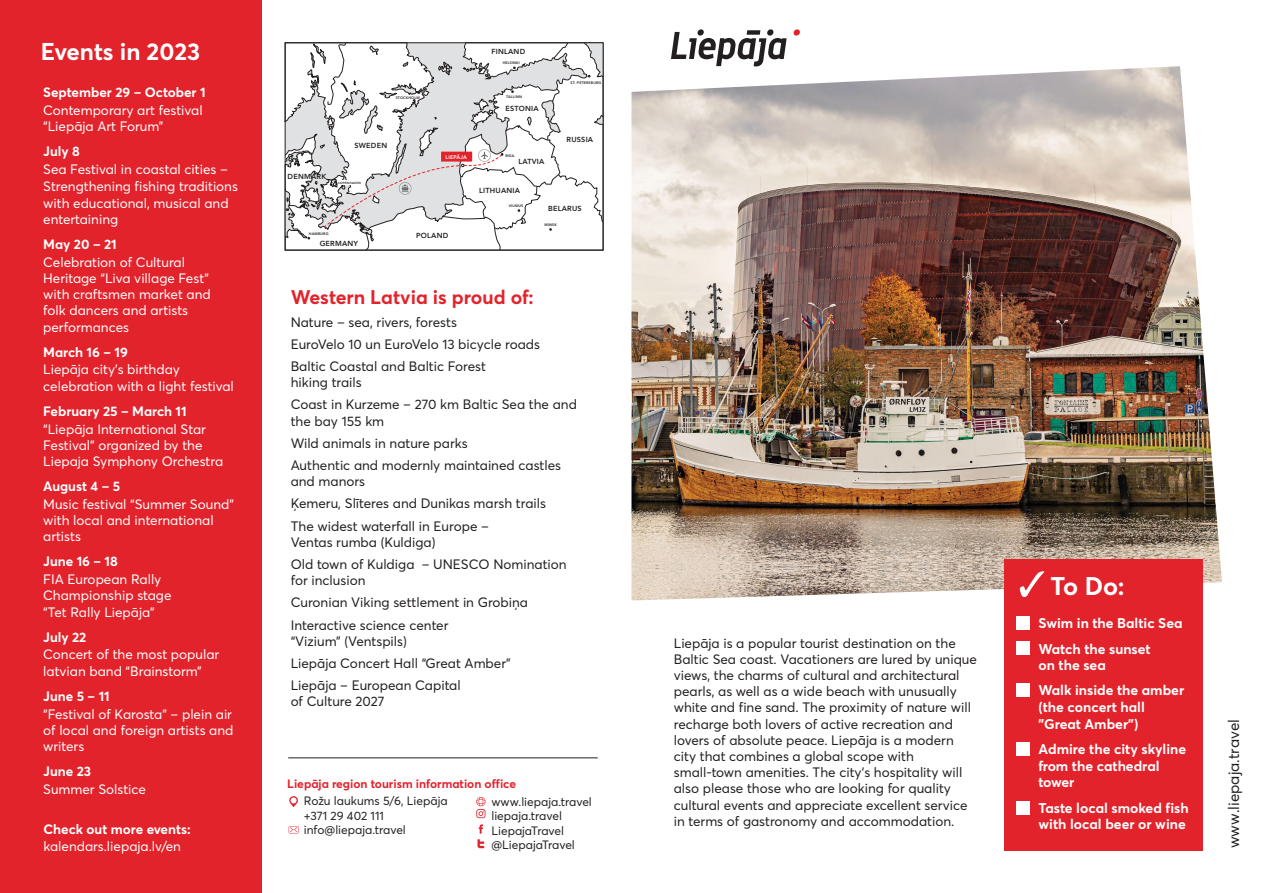
<style>
.page{position:relative;width:1263px;height:893px;background:#fff}
.page>*{position:absolute;margin:0;border:0;box-sizing:border-box;transform-origin:0 0}
.t1{font:700 25.35px "Averta CY";color:#fff}
.t2{font:700 24px "Averta CY";color:#fff}
.t3{font:700 19.5px "Averta CY";color:#e3232c}
.t4{font:15.15px "Averta CY";color:#231f20}
.t5{font:700 13.95px/16.8px "Averta CY";color:#fff}
.t6{font:13.5px/22.2px "Averta CY";color:#231f20}
.t7{font:13.5px/16.2px "Averta CY";color:#fff}
.t8{font:700 13.5px "Averta CY";color:#fff}
.t9{font:12px/14.4px "Averta CY";color:#231f20}
.t10{font:700 12px "Averta CY";color:#e3232c}
.t11{font:800 7.35px "Avenir";letter-spacing:.03em;color:#231f20}
.t12{font:800 5.25px "Avenir";letter-spacing:.03em;color:#fff}
.t13{font:800 3.6px "Avenir";letter-spacing:.03em;color:#231f20}
.t14{font:800 3px "Avenir";letter-spacing:.03em;color:#231f20}
</style>
<div class="page">
<div style="left:0;top:0;width:261px;height:893px;background:#e3232c"></div>
<img style="left:631px;top:66px;width:591px;height:534px">
<svg style="left:793px;top:29px;width:7px;height:7px"></svg>
<svg style="left:671px;top:29px;width:116px;height:37px"></svg>
<div style="left:1004px;top:559px;width:198px;height:291px;background:#e3232c"></div>
<div style="left:1016px;top:616px;width:13px;height:14px;background:#fff"></div>
<div style="left:1016px;top:641px;width:13px;height:14px;background:#fff"></div>
<div style="left:1016px;top:683px;width:13px;height:14px;background:#fff"></div>
<div style="left:1016px;top:742px;width:13px;height:14px;background:#fff"></div>
<div style="left:1016px;top:802px;width:13px;height:13px;background:#fff"></div>
<svg style="left:1020px;top:571px;width:24px;height:26px"></svg>
<svg style="left:289px;top:796px;width:9px;height:11px"></svg>
<svg style="left:289px;top:826px;width:10px;height:7px"></svg>
<svg style="left:477px;top:824px;width:7px;height:24px"></svg>
<svg style="left:476px;top:797px;width:9px;height:21px"></svg>
<hr style="left:288px;top:758px;width:310px;height:1px;background:#231f20">
<svg style="left:285px;top:42px;width:319px;height:208px"></svg>
<h2 class="t2" style="left:41px;top:35px;width:161px">Events in 2023</h2>
<p class="t8" style="left:43px;top:83px;width:164px">September 29 – October 1</p>
<p class="t7" style="left:43px;top:101px;width:161px">Contemporary art festival “Liepāja Art Forum”</p>
<p class="t8" style="left:43px;top:142px;width:38px">July 8</p>
<p class="t7" style="left:43px;top:160px;width:196px;line-height:17.7px">Sea Festival in coastal cities –<br>Strengthening fishing traditions</p>
<p class="t7" style="left:43px;top:194px;width:187px">with educational, musical and entertaining</p>
<p class="t8" style="left:43px;top:235px;width:75px">May 20 – 21</p>
<p class="t7" style="left:43px;top:253px;width:169px">Celebration of Cultural<br>Heritage “Liva village Fest” with craftsmen market and folk dancers and artists performances</p>
<p class="t8" style="left:43px;top:342px;width:86px">March 16 – 19</p>
<p class="t7" style="left:43px;top:361px;width:192px">Liepāja city's birthday celebration with a light festival</p>
<p class="t8" style="left:43px;top:402px;width:145px">February 25 – March 11</p>
<p class="t7" style="left:43px;top:420px;width:181px">“Liepāja International Star<br>Festival” organized by the<br>Liepaja Symphony Orchestra</p>
<p class="t8" style="left:43px;top:477px;width:78px">August 4 – 5</p>
<p class="t7" style="left:43px;top:495px;width:192px">Music festival “Summer Sound” with local and international artists</p>
<p class="t8" style="left:43px;top:552px;width:76px">June 16 – 18</p>
<p class="t7" style="left:43px;top:571px;width:130px">FIA European Rally<br>Championship stage “Tet Rally Liepāja”</p>
<p class="t8" style="left:43px;top:627px;width:45px">July 22</p>
<p class="t7" style="left:43px;top:646px;width:178px">Concert of the most popular latvian band “Brainstorm”</p>
<p class="t8" style="left:43px;top:687px;width:68px">June 5 – 11</p>
<p class="t7" style="left:43px;top:705px;width:192px;text-align:justify">“Festival of Karosta” – plein air of local and foreign artists and writers</p>
<p class="t8" style="left:43px;top:762px;width:49px">June 23</p>
<p class="t7" style="left:43px;top:780px;width:104px">Summer Solstice</p>
<p class="t8" style="left:43px;top:820px;width:149px">Check out more events:</p>
<p class="t7" style="left:43px;top:837px;width:139px">kalendars.liepaja.lv/en</p>
<p class="t11" style="left:491px;top:46px;width:35px">FINLAND</p>
<p class="t13" style="left:396px;top:95px;width:26px">STOCKHOLM</p>
<p class="t13" style="left:503px;top:60px;width:19px">HELSINKI</p>
<p class="t13" style="left:506px;top:94px;width:17px">TALLINN</p>
<p class="t11" style="left:505px;top:103px;width:35px">ESTONIA</p>
<p class="t13" style="left:571px;top:80px;width:32px">ST. PETERSBURG</p>
<p class="t11" style="left:288px;top:171px;width:40px">DENMARK</p>
<p class="t11" style="left:354px;top:139px;width:34px">SWEDEN</p>
<p class="t14" style="left:338px;top:181px;width:24px">COPENHAGEN</p>
<p class="t13" style="left:309px;top:231px;width:21px">HAMBURG</p>
<p class="t11" style="left:320px;top:237px;width:40px">GERMANY</p>
<p class="t12" style="left:446px;top:153px;width:23px">LIEPĀJA</p>
<p class="t13" style="left:505px;top:153px;width:11px">RIGA</p>
<p class="t11" style="left:518px;top:156px;width:27px">LATVIA</p>
<p class="t11" style="left:479px;top:185px;width:42px">LITHUANIA</p>
<p class="t11" style="left:566px;top:133px;width:28px">RUSSIA</p>
<p class="t11" style="left:416px;top:230px;width:34px">POLAND</p>
<p class="t13" style="left:509px;top:203px;width:16px">VILNIUS</p>
<p class="t11" style="left:548px;top:203px;width:35px">BELARUS</p>
<p class="t13" style="left:545px;top:222px;width:14px">MINSK</p>
<h3 class="t3" style="left:291px;top:284px;width:245px">Western Latvia is proud of:</h3>
<p class="t6" style="left:291px;top:310px;width:251px">Nature – sea, rivers, forests<br>EuroVelo 10 un EuroVelo 13 bicycle roads<br>Baltic Coastal and Baltic Forest</p>
<p class="t6" style="left:291px;top:371px;width:288px">hiking trails<br>Coast in Kurzeme – 270 km Baltic Sea the and</p>
<p class="t6" style="left:291px;top:409px;width:272px">the bay 155 km<br>Wild animals in nature parks<br>Authentic and modernly maintained castles</p>
<p class="t6" style="left:291px;top:470px;width:257px">and manors<br>Ķemeru, Slīteres and Dunikas marsh trails<br>The widest waterfall in Europe –</p>
<p class="t6" style="left:291px;top:530px;width:277px">Ventas rumba (Kuldiga)<br>Old town of Kuldiga – UNESCO Nomination</p>
<p class="t6" style="left:291px;top:569px;width:239px">for inclusion<br>Curonian Viking settlement in Grobiņa<br>Interactive science center</p>
<p class="t6" style="left:291px;top:629px;width:222px">“Vizium” (Ventspils)<br>Liepāja Concert Hall “Great Amber”<br>Liepāja – European Capital</p>
<p class="t6" style="left:291px;top:690px;width:95px">of Culture 2027</p>
<p class="t10" style="left:287px;top:775px;width:230px">Liepāja region tourism information office</p>
<p class="t9" style="left:304px;top:793px;width:145px">Rožu laukums 5/6, Liepāja +371 29 402 111 info@liepaja.travel</p>
<p class="t9" style="left:491px;top:794px;width:102px">www.liepaja.travel liepaja.travel<br>LiepajaTravel @LiepajaTravel</p>
<p class="t6" style="left:674px;top:634px;width:305px;line-height:16.2px">Liepāja is a popular tourist destination on the Baltic Sea coast. Vacationers are lured by unique views, the charms of cultural and architectural pearls, as well as a wide beach with unusually white and fine sand. The proximity of nature will recharge both lovers of active recreation and lovers of absolute peace. Liepāja is a modern city that combines a global scope with small-town amenities. The city's hospitality will also please those who are looking for quality cultural events and appreciate excellent service in terms of gastronomy and accommodation.</p>
<h1 class="t1" style="left:1050px;top:568px;width:76px">To Do:</h1>
<p class="t5" style="left:1038px;top:610px;width:146px;line-height:25px">Swim in the Baltic Sea<br>Watch the sunset</p>
<p class="t5" style="left:1038px;top:652px;width:147px;line-height:25px">on the sea<br>Walk inside the amber</p>
<p class="t5" style="left:1038px;top:698px;width:108px">(the concert hall "Great Amber")</p>
<p class="t5" style="left:1038px;top:740px;width:149px">Admire the city skyline from the cathedral tower</p>
<p class="t5" style="left:1038px;top:798px;width:152px">Taste local smoked fish with local beer or wine</p>
<p class="t4" style="left:1223px;top:848px;width:131px;rotate:-90deg">www.liepaja.travel</p>
</div>
